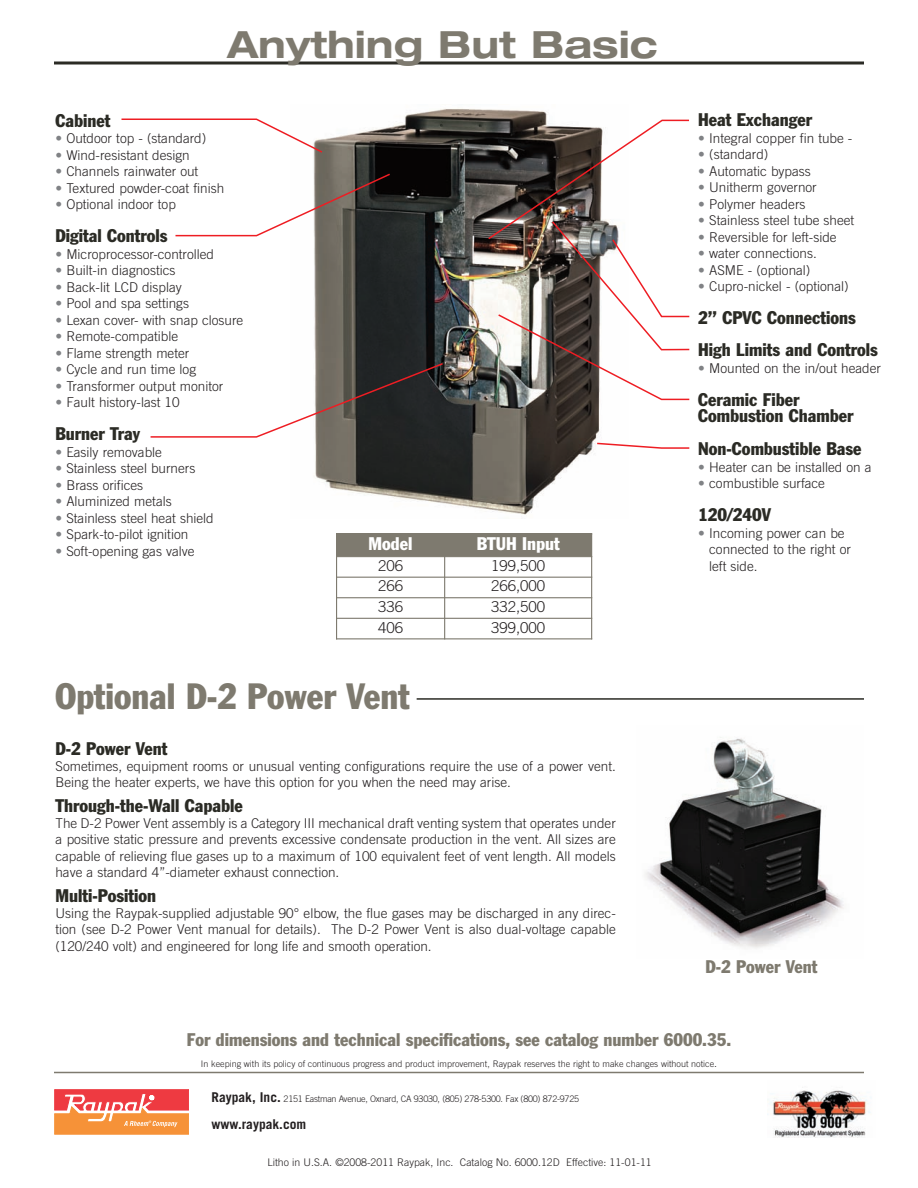
<style>
.page{position:relative;width:918px;height:1188px;background:#fff}
.page>*{position:absolute;margin:0;border:0;box-sizing:border-box;transform-origin:0 0}
.t1{font:700 expanded 37.5px "Helvetica Neue";color:#7e7a6f}
.t2{font:condensed 36px "Franklin Gothic";color:#7e7a6f}
.t3{font:condensed 18px/32px "Franklin Gothic";color:#2b2b25}
.t4{font:condensed 18px "Franklin Gothic";color:#7e7a6f}
.t5{font:condensed 18px "Franklin Gothic";color:#fff}
.t6{font:300 15px "Trade Gothic";color:#231f20}
.t7{font:300 13.5px/16.5px "Trade Gothic";color:#231f20;text-align:justify}
.t8{font:700 13.5px "Trade Gothic";color:#231f20}
.t9{font:300 10.5px "Trade Gothic";color:#231f20}
.t10{font:300 9px "Trade Gothic";color:#231f20}
.t11{font:300 9px "Trade Gothic";letter-spacing:-.03em;color:#231f20}
.s1{color:#808285}
.s2{color:#fff}
.s3{font-size:10.5px}
.s4{font-weight:700;font-size:13.5px}
</style>
<div class="page">
<hr style="left:54px;top:1072px;width:810px;height:1px;background:#7e7a6f">
<svg style="left:54px;top:1089px;width:135px;height:45px;background:#f4805b"></svg>
<hr style="left:54px;top:62px;width:810px;height:2px;background:#2b2b25">
<img style="left:313px;top:108px;width:287px;height:407px">
<img style="left:645px;top:737px;width:199px;height:212px">
<div style="left:336px;top:533px;width:109px;height:24px;background:#7e7a6f"></div>
<div style="left:445px;top:533px;width:147px;height:24px;background:#7e7a6f"></div>
<hr style="left:336px;top:533px;width:1px;height:106px;background:#7e7a6f">
<hr style="left:444px;top:533px;width:1px;height:106px;background:#7e7a6f">
<hr style="left:591px;top:533px;width:1px;height:106px;background:#7e7a6f">
<hr style="left:336px;top:577px;width:256px;height:1px;background:#7e7a6f">
<hr style="left:336px;top:597px;width:256px;height:1px;background:#7e7a6f">
<hr style="left:336px;top:618px;width:256px;height:1px;background:#7e7a6f">
<hr style="left:336px;top:638px;width:256px;height:1px;background:#7e7a6f">
<svg style="left:121px;top:118px;width:203px;height:36px"></svg>
<svg style="left:175px;top:172px;width:217px;height:65px"></svg>
<svg style="left:150px;top:362px;width:295px;height:76px"></svg>
<svg style="left:487px;top:119px;width:203px;height:282px"></svg>
<svg style="left:596px;top:442px;width:94px;height:8px"></svg>
<hr style="left:417px;top:698px;width:447px;height:2px;background:#2b2b25">
<img style="left:767px;top:1087px;width:104px;height:51px">
<h1 class="t1" style="left:227px;top:32px;width:432px">Anything But Basic</h1>
<h3 class="t3" style="left:56px;top:106px;width:56px">Cabinet</h3>
<p class="t7" style="left:56px;top:131px;width:152px"><span class="s1">•</span> Outdoor top - (standard)</p>
<p class="t7" style="left:56px;top:148px;width:136px"><span class="s1">•</span> Wind-resistant design</p>
<p class="t7" style="left:56px;top:164px;width:144px"><span class="s1">•</span> Channels rainwater out</p>
<p class="t7" style="left:56px;top:181px;width:170px"><span class="s1">•</span> Textured powder-coat finish</p>
<p class="t7" style="left:56px;top:197px;width:122px"><span class="s1">•</span> Optional indoor top</p>
<h3 class="t3" style="left:56px;top:221px;width:113px">Digital Controls</h3>
<p class="t7" style="left:56px;top:247px;width:160px"><span class="s1">•</span> Microprocessor-controlled</p>
<p class="t7" style="left:56px;top:263px;width:122px"><span class="s1">•</span> Built-in diagnostics</p>
<p class="t7" style="left:56px;top:280px;width:128px"><span class="s1">•</span> Back-lit LCD display</p>
<p class="t7" style="left:56px;top:296px;width:135px"><span class="s1">•</span> Pool and spa settings</p>
<p class="t7" style="left:56px;top:313px;width:189px"><span class="s1">•</span> Lexan cover- with snap closure</p>
<p class="t7" style="left:56px;top:329px;width:124px"><span class="s1">•</span> Remote-compatible</p>
<p class="t7" style="left:56px;top:346px;width:135px"><span class="s1">•</span> Flame strength meter</p>
<p class="t7" style="left:56px;top:362px;width:142px"><span class="s1">•</span> Cycle and run time log</p>
<p class="t7" style="left:56px;top:379px;width:169px"><span class="s1">•</span> Transformer output monitor</p>
<p class="t7" style="left:56px;top:395px;width:126px"><span class="s1">•</span> Fault history-last 10</p>
<h3 class="t3" style="left:56px;top:419px;width:86px">Burner Tray</h3>
<p class="t7" style="left:56px;top:445px;width:108px"><span class="s1">•</span> Easily removable</p>
<p class="t7" style="left:56px;top:461px;width:141px"><span class="s1">•</span> Stainless steel burners</p>
<p class="t7" style="left:56px;top:478px;width:89px"><span class="s1">•</span> Brass orifices</p>
<p class="t7" style="left:56px;top:494px;width:118px"><span class="s1">•</span> Aluminized metals</p>
<p class="t7" style="left:56px;top:511px;width:160px"><span class="s1">•</span> Stainless steel heat shield</p>
<p class="t7" style="left:56px;top:527px;width:134px"><span class="s1">•</span> Spark-to-pilot ignition</p>
<p class="t7" style="left:56px;top:544px;width:141px"><span class="s1">•</span> Soft-opening gas valve</p>
<h3 class="t5" style="left:369px;top:537px;width:45px">Model</h3>
<h3 class="t5" style="left:477px;top:537px;width:84px">BTUH Input</h3>
<p class="t6" style="left:378px;top:560px;width:27px">206</p>
<p class="t6" style="left:491px;top:560px;width:56px">199,500</p>
<p class="t6" style="left:378px;top:581px;width:27px">266</p>
<p class="t6" style="left:491px;top:581px;width:56px">266,000</p>
<p class="t6" style="left:378px;top:601px;width:27px">336</p>
<p class="t6" style="left:491px;top:601px;width:56px">332,500</p>
<p class="t6" style="left:378px;top:622px;width:27px">406</p>
<p class="t6" style="left:491px;top:622px;width:56px">399,000</p>
<h2 class="t2" style="left:56px;top:683px;width:356px">Optional D-2 Power Vent</h2>
<h3 class="t3" style="left:56px;top:733px;width:113px">D-2 Power Vent</h3>
<p class="t7" style="left:56px;top:759px;width:562px">Sometimes, equipment rooms or unusual venting configurations require the use of a power vent.<br>Being the heater experts, we have this option for you when the need may arise.</p>
<h3 class="t3" style="left:56px;top:790px;width:189px">Through-the-Wall Capable</h3>
<p class="t7" style="left:55px;top:816px;width:562px">The D-2 Power Vent assembly is a Category III mechanical draft venting system that operates under a positive static pressure and prevents excessive condensate production in the vent. All sizes are capable of relieving flue gases up to a maximum of 100 equivalent feet of vent length. All models have a standard 4”-diameter exhaust connection.</p>
<h3 class="t3" style="left:56px;top:880px;width:102px">Multi-Position</h3>
<p class="t7" style="left:55px;top:906px;width:562px">Using the Raypak-supplied adjustable 90° elbow, the flue gases may be discharged in any direc&shy;tion (see D-2 Power Vent manual for details). The D-2 Power Vent is also dual-voltage capable (120/240 volt) and engineered for long life and smooth operation.</p>
<h3 class="t3" style="left:698px;top:105px;width:115px">Heat Exchanger</h3>
<p class="t7" style="left:698px;top:131px;width:156px"><span class="s1">•</span> Integral copper fin tube -</p>
<p class="t7" style="left:698px;top:147px;width:72px"><span class="s1">•</span> (standard)</p>
<p class="t7" style="left:698px;top:164px;width:114px"><span class="s1">•</span> Automatic bypass</p>
<p class="t7" style="left:698px;top:180px;width:120px"><span class="s1">•</span> Unitherm governor</p>
<p class="t7" style="left:698px;top:197px;width:109px"><span class="s1">•</span> Polymer headers</p>
<p class="t7" style="left:698px;top:213px;width:158px"><span class="s1">•</span> Stainless steel tube sheet</p>
<p class="t7" style="left:698px;top:230px;width:140px"><span class="s1">•</span> Reversible for left-side</p>
<p class="t7" style="left:698px;top:246px;width:120px"><span class="s1">•</span> water connections.</p>
<p class="t7" style="left:698px;top:263px;width:114px"><span class="s1">•</span> ASME - (optional)</p>
<p class="t7" style="left:698px;top:279px;width:152px"><span class="s1">•</span> Cupro-nickel - (optional)</p>
<h3 class="t3" style="left:698px;top:303px;width:181px">2” CPVC Connections<br>High Limits and Controls</h3>
<p class="t7" style="left:698px;top:361px;width:184px"><span class="s1">•</span> Mounted on the in/out header</p>
<h3 class="t3" style="left:698px;top:392px;width:157px;line-height:16.5px">Ceramic Fiber<br>Combustion Chamber</h3>
<h3 class="t3" style="left:698px;top:434px;width:165px">Non-Combustible Base</h3>
<p class="t7" style="left:698px;top:460px;width:175px"><span class="s1">•</span> Heater can be installed on a</p>
<p class="t7" style="left:698px;top:476px;width:128px"><span class="s1">•</span> combustible surface</p>
<h3 class="t3" style="left:698px;top:500px;width:74px">120/240V</h3>
<p class="t7" style="left:698px;top:526px;width:148px"><span class="s1">•</span> Incoming power can be</p>
<p class="t7" style="left:698px;top:542px;width:154px"><span class="s2">•</span> connected to the right or</p>
<p class="t7" style="left:698px;top:559px;width:61px"><span class="s2">•</span> left side.</p>
<h3 class="t4" style="left:705px;top:960px;width:113px">D-2 Power Vent</h3>
<h3 class="t4" style="left:187px;top:1033px;width:546px">For dimensions and technical specifications, see catalog number 6000.35.</h3>
<p class="t10" style="left:201px;top:1060px;width:518px">In keeping with its policy of continuous progress and product improvement, Raypak reserves the right to make changes without notice<span class="s3">.</span></p>
<p class="t11" style="left:212px;top:1095px;width:369px"><span class="s4">Raypak, Inc.</span> 2151 Eastman Avenue, Oxnard, CA 93030, (805) 278-5300. Fax (800) 872-9725</p>
<p class="t8" style="left:212px;top:1120px;width:96px">www.raypak.com</p>
<p class="t9" style="left:267px;top:1158px;width:386px">Litho in U.S.A. ©2008-2011 Raypak, Inc. Catalog No. 6000.12D Effective: 11-01-11</p>
</div>
